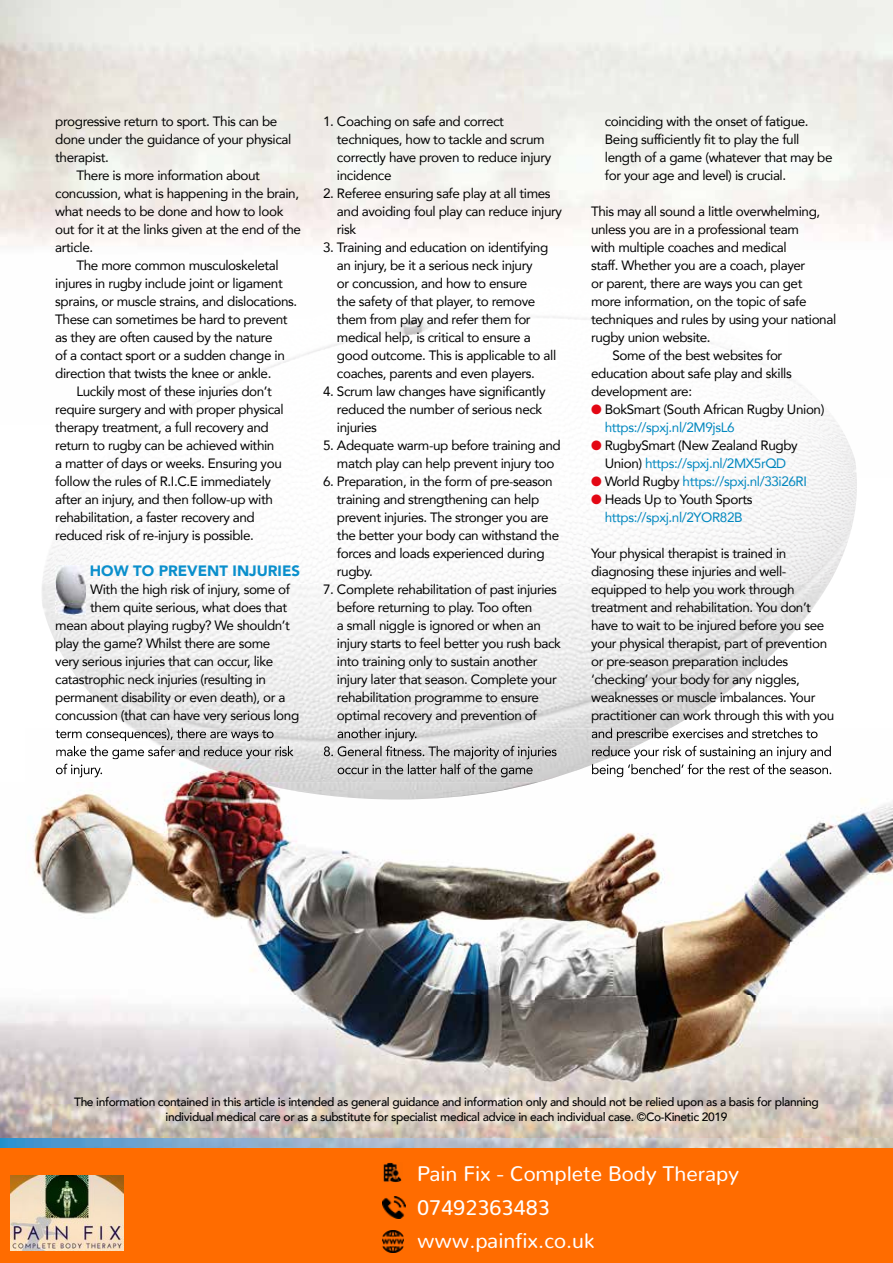
<style>
.page{position:relative;width:893px;height:1263px;background:#fff}
.page>*{position:absolute;margin:0;border:0;box-sizing:border-box;transform-origin:0 0}
.t1{font:21px "Nunito";color:#fff}
.t2{font:900 15px "Avenir";color:#0a8fcc}
.t3{font:13.5px/18px "Avenir";letter-spacing:-.03em;color:#000}
.t4{font:13.5px/18px "Avenir";letter-spacing:-.03em;color:#0087bf;text-align:center}
.t5{font:500 12px/15px "Avenir";letter-spacing:-.03em;color:#000;text-align:center}
.s1{color:#e30613}
.s2{color:#0087bf}
.s3{color:#000}
</style>
<div class="page">
<img style="left:42px;top:583px;width:312px;height:137px">
<img style="left:354px;top:583px;width:339px;height:146px">
<img style="left:671px;top:583px;width:158px;height:92px">
<img style="left:121px;top:678px;width:259px;height:51px">
<img style="left:687px;top:661px;width:78px;height:54px">
<img style="left:759px;top:354px;width:51px;height:229px">
<img style="left:810px;top:391px;width:47px;height:192px">
<img style="left:246px;top:483px;width:513px;height:100px">
<img style="left:130px;top:728px;width:144px;height:1px">
<img style="left:338px;top:728px;width:79px;height:1px">
<img style="left:592px;top:728px;width:79px;height:1px">
<img style="left:55px;top:565px;width:31px;height:49px">
<img style="left:0;top:1005px;width:52px;height:134px">
<img style="left:52px;top:1103px;width:841px;height:36px">
<img style="left:0;top:1139px;width:893px;height:9px">
<img style="left:26px;top:741px;width:867px;height:362px">
<img style="left:151px;top:729px;width:495px;height:53px">
<img style="left:55px;top:730px;width:76px;height:11px">
<img style="left:131px;top:729px;width:143px;height:12px">
<img style="left:56px;top:746px;width:102px;height:13px">
<img style="left:158px;top:746px;width:136px;height:13px">
<img style="left:56px;top:764px;width:47px;height:13px">
<img style="left:338px;top:729px;width:79px;height:12px">
<img style="left:324px;top:746px;width:233px;height:13px">
<img style="left:338px;top:764px;width:195px;height:13px">
<img style="left:672px;top:729px;width:146px;height:10px">
<img style="left:592px;top:729px;width:77px;height:12px">
<img style="left:637px;top:746px;width:195px;height:13px">
<img style="left:592px;top:746px;width:45px;height:13px">
<img style="left:592px;top:764px;width:240px;height:13px">
<img style="left:253px;top:782px;width:286px;height:17px">
<div style="left:0;top:1148px;width:893px;height:115px;background:#ff6c00"></div>
<img style="left:10px;top:1176px;width:114px;height:75px">
<img style="left:382px;top:1230px;width:22px;height:22px">
<img style="left:382px;top:1196px;width:23px;height:23px">
<img style="left:383px;top:1162px;width:19px;height:20px">
<p class="t3" style="left:55px;top:112px;width:224px">progressive return to sport. This can be</p>
<p class="t3" style="left:55px;top:130px;width:238px">done under the guidance of your physical</p>
<p class="t3" style="left:55px;top:148px;width:55px">therapist.</p>
<p class="t3" style="left:77px;top:166px;width:185px">There is more information about</p>
<p class="t3" style="left:55px;top:184px;width:245px">concussion, what is happening in the brain,</p>
<p class="t3" style="left:55px;top:202px;width:230px">what needs to be done and how to look</p>
<p class="t3" style="left:55px;top:220px;width:247px">out for it at the links given at the end of the</p>
<p class="t3" style="left:55px;top:238px;width:39px">article.</p>
<p class="t3" style="left:77px;top:256px;width:204px">The more common musculoskeletal</p>
<p class="t3" style="left:55px;top:274px;width:229px">injures in rugby include joint or ligament</p>
<p class="t3" style="left:55px;top:292px;width:244px">sprains, or muscle strains, and dislocations.</p>
<p class="t3" style="left:55px;top:310px;width:234px">These can sometimes be hard to prevent</p>
<p class="t3" style="left:55px;top:328px;width:219px">as they are often caused by the nature</p>
<p class="t3" style="left:55px;top:346px;width:231px">of a contact sport or a sudden change in</p>
<p class="t3" style="left:55px;top:364px;width:218px">direction that twists the knee or ankle.</p>
<p class="t3" style="left:77px;top:382px;width:197px">Luckily most of these injuries don’t</p>
<p class="t3" style="left:55px;top:400px;width:230px">require surgery and with proper physical</p>
<p class="t3" style="left:55px;top:418px;width:215px">therapy treatment, a full recovery and</p>
<p class="t3" style="left:55px;top:436px;width:221px">return to rugby can be achieved within</p>
<p class="t3" style="left:55px;top:454px;width:228px">a matter of days or weeks. Ensuring you</p>
<p class="t3" style="left:55px;top:472px;width:217px">follow the rules of R.I.C.E immediately</p>
<p class="t3" style="left:55px;top:490px;width:219px">after an injury, and then follow-up with</p>
<p class="t3" style="left:55px;top:508px;width:201px">rehabilitation, a faster recovery and</p>
<p class="t3" style="left:55px;top:526px;width:200px">reduced risk of re-injury is possible.</p>
<p class="t2" style="left:90px;top:558px;width:212px">HOW TO PREVENT INJURIES</p>
<p class="t3" style="left:90px;top:580px;width:201px">With the high risk of injury, some of</p>
<p class="t3" style="left:90px;top:598px;width:199px">them quite serious, what does that</p>
<p class="t3" style="left:55px;top:616px;width:236px">mean about playing rugby? We shouldn’t</p>
<p class="t3" style="left:55px;top:634px;width:216px">play the game? Whilst there are some</p>
<p class="t3" style="left:55px;top:652px;width:220px">very serious injuries that can occur, like</p>
<p class="t3" style="left:55px;top:670px;width:212px">catastrophic neck injuries (resulting in</p>
<p class="t3" style="left:55px;top:688px;width:232px">permanent disability or even death), or a</p>
<p class="t3" style="left:55px;top:706px;width:245px">concussion (that can have very serious long</p>
<p class="t3" style="left:337px;top:112px;width:216px;text-indent:-14px">1. Coaching on safe and correct techniques, how to tackle and scrum correctly have proven to reduce injury incidence</p>
<p class="t3" style="left:337px;top:184px;width:227px;text-indent:-14px">2. Referee ensuring safe play at all times and avoiding foul play can reduce injury risk</p>
<p class="t3" style="left:337px;top:238px;width:221px;text-indent:-14px">3. Training and education on identifying an injury, be it a serious neck injury<br>or concussion, and how to ensure<br>the safety of that player, to remove them from play and refer them for medical help, is critical to ensure a good outcome. This is applicable to all coaches, parents and even players.</p>
<p class="t3" style="left:337px;top:382px;width:210px;text-indent:-14px">4. Scrum law changes have significantly reduced the number of serious neck injuries</p>
<p class="t3" style="left:323px;top:436px;width:239px;text-align:center">5. Adequate warm-up before training and match play can help prevent injury too</p>
<p class="t3" style="left:337px;top:472px;width:224px;text-indent:-14px">6. Preparation, in the form of pre-season training and strengthening can help prevent injuries. The stronger you are the better your body can withstand the forces and loads experienced during rugby.</p>
<p class="t3" style="left:337px;top:580px;width:226px;text-indent:-14px">7. Complete rehabilitation of past injuries before returning to play. Too often<br>a small niggle is ignored or when an injury starts to feel better you rush back into training only to sustain another injury later that season. Complete your rehabilitation programme to ensure optimal recovery and prevention of</p>
<p class="t3" style="left:605px;top:112px;width:229px">coinciding with the onset of fatigue.<br>Being sufficiently fit to play the full length of a game (whatever that may be for your age and level) is crucial.</p>
<p class="t3" style="left:591px;top:202px;width:231px">This may all sound a little overwhelming,</p>
<p class="t3" style="left:591px;top:220px;width:209px">unless you are in a professional team</p>
<p class="t3" style="left:591px;top:238px;width:197px">with multiple coaches and medical</p>
<p class="t3" style="left:591px;top:256px;width:216px">staff. Whether you are a coach, player</p>
<p class="t3" style="left:591px;top:274px;width:213px">or parent, there are ways you can get</p>
<p class="t3" style="left:591px;top:292px;width:217px">more information, on the topic of safe</p>
<p class="t3" style="left:591px;top:310px;width:247px">techniques and rules by using your national</p>
<p class="t3" style="left:591px;top:328px;width:121px">rugby union website.</p>
<p class="t3" style="left:612px;top:346px;width:172px">Some of the best websites for</p>
<p class="t3" style="left:591px;top:364px;width:202px">education about safe play and skills</p>
<p class="t3" style="left:591px;top:382px;width:102px">development are:</p>
<p class="t3" style="left:605px;top:400px;width:221px;text-indent:-14px"><span class="s1">●</span> BokSmart (South African Rugby Union) <span class="s2">https://spxj.nl/2M9jsL6</span></p>
<p class="t3" style="left:591px;top:436px;width:208px;text-align:center"><span class="s1">●</span> RugbySmart (New Zealand Rugby<br>Union) <span class="s2">https://spxj.nl/2MX5rQD</span></p>
<p class="t4" style="left:591px;top:472px;width:217px"><span class="s1">●</span> <span class="s3">World Rugby</span> https://spxj.nl/33i26RI</p>
<p class="t4" style="left:591px;top:490px;width:163px"><span class="s1">●</span> <span class="s3">Heads Up to Youth Sports </span>https://spxj.nl/2YOR82B</p>
<p class="t3" style="left:591px;top:544px;width:245px">Your physical therapist is trained in diagnosing these injuries and well&shy;equipped to help you work through treatment and rehabilitation. You don’t have to wait to be injured before you see your physical therapist, part of prevention or pre-season preparation includes ‘checking’ your body for any niggles, weaknesses or muscle imbalances. Your practitioner can work through this with you</p>
<p class="t5" style="left:74px;top:1093px;width:746px">The information contained in this article is intended as general guidance and information only and should not be relied upon as a basis for planning individual medical care or as a substitute for specialist medical advice in each individual case. ©Co-Kinetic 2019</p>
<h1 class="t1" style="left:417px;top:1160px;width:323px">Pain Fix - Complete Body Therapy</h1>
<h1 class="t1" style="left:417px;top:1195px;width:134px">07492363483</h1>
<h1 class="t1" style="left:417px;top:1228px;width:179px">www.painfix.co.uk</h1>
</div>
